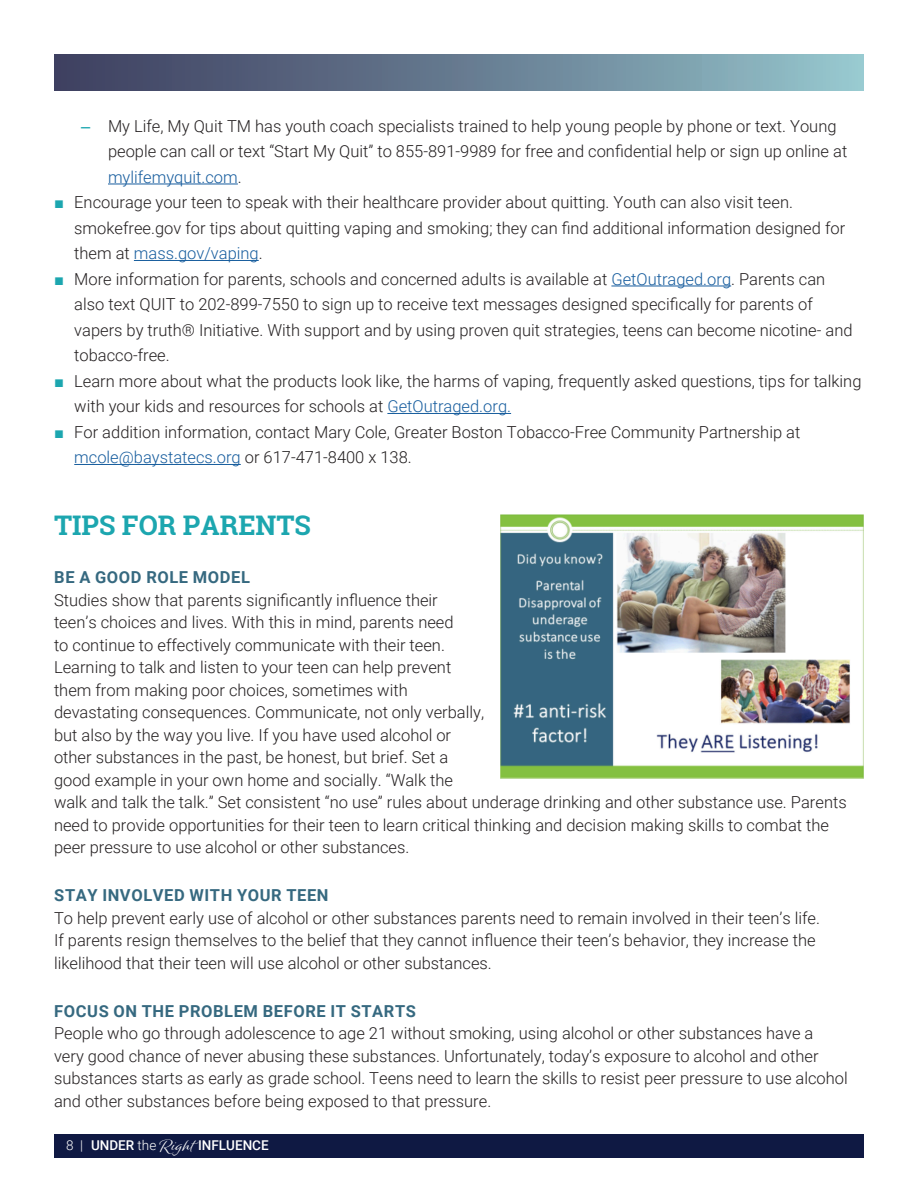
<style>
.page{position:relative;width:918px;height:1188px;background:#fff}
.page>*{position:absolute;margin:0;border:0;box-sizing:border-box;transform-origin:0 0}
.Headline_2{font:700 27px "Roboto Slab";color:#1ca6af}
.t1{font:300 16.5px/22.5px "Roboto";color:#231f20}
.Headline_3{font:700 16.5px "Roboto";letter-spacing:.035em;color:#366980}
.t2{font:500 13.5px "Roboto";color:#fff}
.s1{font-family:"Arial";font-weight:400;color:#1ca6af}
.s2{color:#175d9e}
.s3{font-weight:300}
.s4{font-family:"Winsome";font-weight:400}
</style>
<div class="page">
<div style="left:54px;top:54px;width:810px;height:37px;background:linear-gradient(to right,#3b3a5c,#94c3ca)"></div>
<div style="left:54px;top:1134px;width:810px;height:24px;background:#0f1943"></div>
<hr style="left:108px;top:184px;width:130px;height:1px;background:#175d9e">
<hr style="left:134px;top:260px;width:125px;height:1px;background:#175d9e">
<hr style="left:611px;top:286px;width:120px;height:1px;background:#175d9e">
<hr style="left:387px;top:413px;width:124px;height:1px;background:#175d9e">
<hr style="left:74px;top:464px;width:167px;height:1px;background:#175d9e">
<img style="left:500px;top:514px;width:364px;height:265px">
<p class="t1" style="left:108px;top:113px;width:741px;line-height:25.5px;text-indent:-27px"><span class="s1">–</span> My Life, My Quit TM has youth coach specialists trained to help young people by phone or text. Young people can call or text “Start My Quit” to 855-891-9989 for free and confidential help or sign up online at <span class="s2">mylifemyquit.com</span>.</p>
<p class="t1" style="left:74px;top:189px;width:773px;line-height:25.5px;text-indent:-20px"><span class="s1">■</span> Encourage your teen to speak with their healthcare provider about quitting. Youth can also visit teen. smokefree.gov for tips about quitting vaping and smoking; they can find additional information designed for them at <span class="s2">mass.gov/vaping</span>.</p>
<p class="t1" style="left:74px;top:266px;width:780px;line-height:25.5px;text-indent:-20px"><span class="s1">■</span> More information for parents, schools and concerned adults is available at <span class="s2">GetOutraged.org</span>. Parents can also text QUIT to 202-899-7550 to sign up to receive text messages designed specifically for parents of vapers by truth® Initiative. With support and by using proven quit strategies, teens can become nicotine- and tobacco-free.</p>
<p class="t1" style="left:74px;top:368px;width:789px;line-height:25.5px;text-indent:-20px"><span class="s1">■</span> Learn more about what the products look like, the harms of vaping, frequently asked questions, tips for talking with your kids and resources for schools at <span class="s2">GetOutraged.org.</span></p>
<p class="t1" style="left:74px;top:419px;width:728px;line-height:25.5px;text-indent:-20px"><span class="s1">■</span> For addition information, contact Mary Cole, Greater Boston Tobacco-Free Community Partnership at <span class="s2">mcole@baystatecs.org</span> or 617-471-8400 x 138.</p>
<p class="Headline_2" style="left:54px;top:507px;width:258px">TIPS FOR PARENTS</p>
<p class="Headline_3" style="left:54px;top:566px;width:197px">BE A GOOD ROLE MODEL</p>
<p class="t1" style="left:54px;top:588px;width:794px">Studies show that parents significantly influence their<br>teen’s choices and lives. With this in mind, parents need<br>to continue to effectively communicate with their teen.<br>Learning to talk and listen to your teen can help prevent<br>them from making poor choices, sometimes with<br>devastating consequences. Communicate, not only verbally,<br>but also by the way you live. If you have used alcohol or<br>other substances in the past, be honest, but brief. Set a<br>good example in your own home and socially. “Walk the<br>walk and talk the talk.” Set consistent “no use” rules about underage drinking and other substance use. Parents need to provide opportunities for their teen to learn critical thinking and decision making skills to combat the peer pressure to use alcohol or other substances.</p>
<p class="Headline_3" style="left:54px;top:884px;width:276px">STAY INVOLVED WITH YOUR TEEN</p>
<p class="t1" style="left:54px;top:906px;width:768px">To help prevent early use of alcohol or other substances parents need to remain involved in their teen’s life.<br>If parents resign themselves to the belief that they cannot influence their teen’s behavior, they increase the likelihood that their teen will use alcohol or other substances.</p>
<p class="Headline_3" style="left:54px;top:999px;width:363px">FOCUS ON THE PROBLEM BEFORE IT STARTS</p>
<p class="t1" style="left:54px;top:1022px;width:795px">People who go through adolescence to age 21 without smoking, using alcohol or other substances have a<br>very good chance of never abusing these substances. Unfortunately, today’s exposure to alcohol and other substances starts as early as grade school. Teens need to learn the skills to resist peer pressure to use alcohol and other substances before being exposed to that pressure.</p>
<p class="t2" style="left:66px;top:1136px;width:204px"><span class="s3">8 |</span> UNDER <span class="s3">the</span> <span class="s4">Right</span> INFLUENCE</p>
</div>
